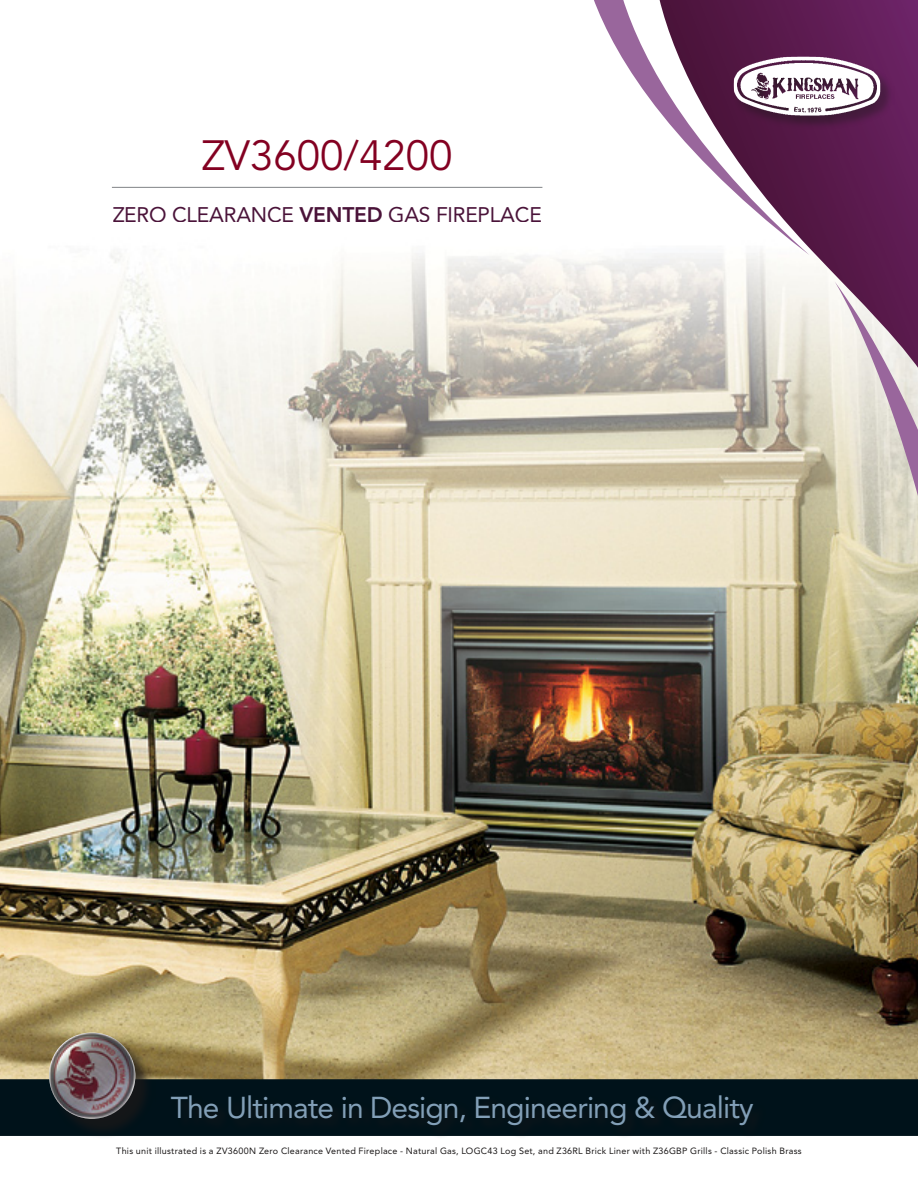
<style>
.page{position:relative;width:918px;height:1188px;background:#fff}
.page>*{position:absolute;margin:0;border:0;box-sizing:border-box;transform-origin:0 0}
.t1{font:42px "Avenir LT Std";color:#830021}
.t2{font:30px "Avenir LT Std";letter-spacing:-.03em;color:#829fb7}
.t3{font:21px "Avenir LT Std";letter-spacing:-.01em;color:#4a1339}
.t4{font:9px "Avenir LT Std";letter-spacing:.025em;color:#1b1818}
.s1{font-weight:800}
</style>
<div class="page">
<img style="left:0;top:186px;width:918px;height:893px">
<hr style="left:112px;top:187px;width:430px;height:1px;background:#818386">
<svg style="left:835px;top:388px;width:83px;height:171px;background:#d7cec2"></svg>
<svg style="left:580px;top:0;width:77px;height:292px"></svg>
<svg style="left:657px;top:0;width:261px;height:388px"></svg>
<div style="left:732px;top:55px;width:163px;height:76px;background:#1b1818;opacity:.6"></div>
<img style="left:734px;top:57px;width:146px;height:59px">
<div style="left:0;top:1079px;width:918px;height:57px;background:#00121a"></div>
<div style="left:170px;top:1094px;width:597px;height:46px;background:#1b1818;opacity:.75"></div>
<div style="left:50px;top:1033px;width:106px;height:106px;background:#1b1818;opacity:.75"></div>
<img style="left:49px;top:1033px;width:86px;height:86px;border-radius:50%">
<h1 class="t1" style="left:201px;top:132px;width:253px">ZV3600/4200</h1>
<h3 class="t3" style="left:112px;top:202px;width:431px">ZERO CLEARANCE <span class="s1">VENTED</span> GAS FIREPLACE</h3>
<h2 class="t2" style="left:171px;top:1090px;width:584px">The Ultimate in Design, Engineering &amp; Quality</h2>
<p class="t4" style="left:116px;top:1146px;width:687px">This unit illustrated is a ZV3600N Zero Clearance Vented Fireplace - Natural Gas, LOGC43 Log Set, and Z36RL Brick Liner with Z36GBP Grills - Classic Polish Brass</p>
</div>
